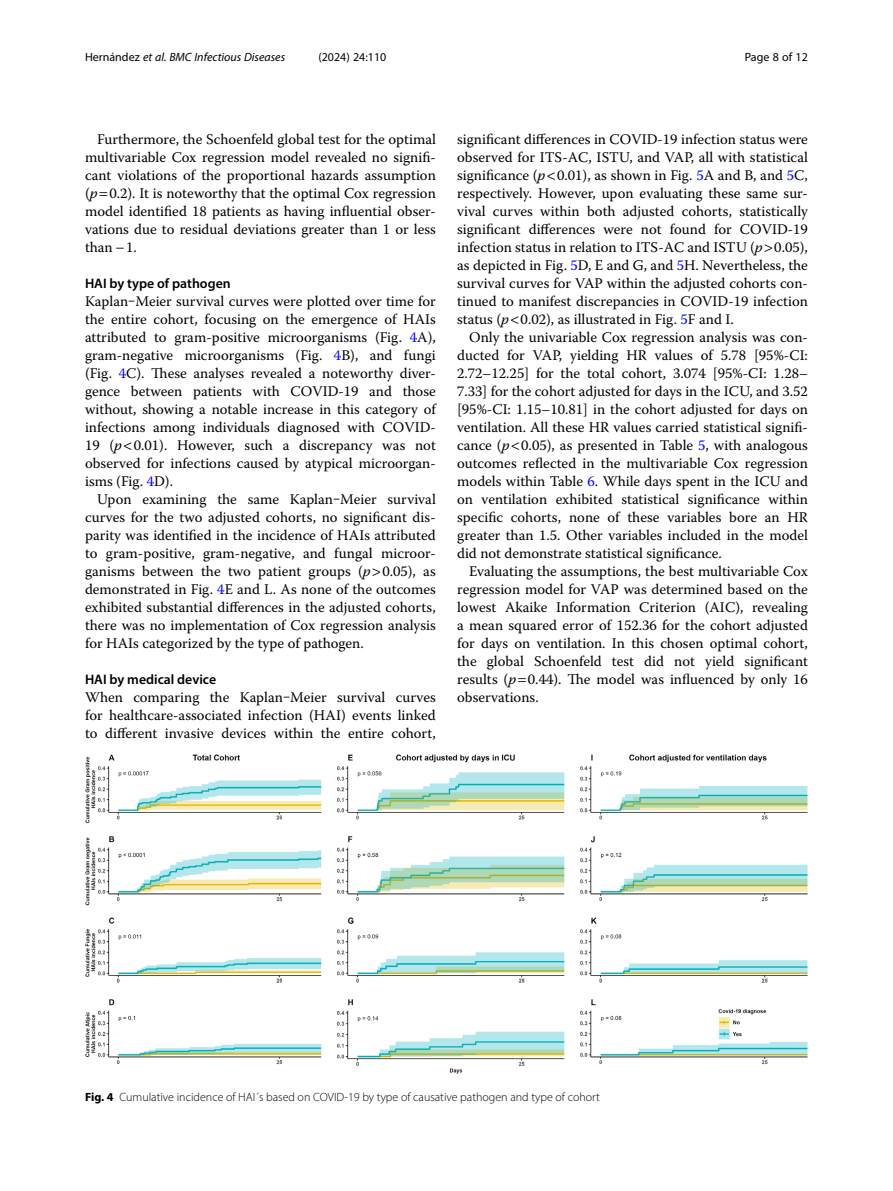
<style>
.page{position:relative;width:893px;height:1191px;background:#fff}
.page>*{position:absolute;margin:0;border:0;box-sizing:border-box;transform-origin:0 0}
.Body_Text_Indent{font:14.7px/18px "Warnock Pro";color:#000;text-align:justify}
.Body_Text{font:14.7px/18px "Warnock Pro";color:#000;text-align:justify}
.Head_2{font:600 13.8px "Myriad Pro";color:#000}
.Figure_Caption{font:300 12px "Myriad Pro";color:#000}
.t1{font:italic 12px "Myriad Pro";color:#000}
.t2{font:12px "Myriad Pro";color:#000}
.s1{font-style:normal}
.s2{font-style:italic}
.s3{color:#00f}
.s4{font-weight:700}
</style>
<div class="page">
<img style="left:85px;top:754px;width:723px;height:320px">
<p class="t1" style="left:85px;top:50px;width:202px"><span class="s1">Hernández</span> et al. BMC Infectious Diseases</p>
<p class="t2" style="left:318px;top:50px;width:70px">(2024) 24:110</p>
<p class="t2" style="left:745px;top:50px;width:65px">Page 8 of 12</p>
<p class="Body_Text_Indent" style="left:85px;top:130px;width:352px;text-indent:12px">Furthermore, the Schoenfeld global test for the optimal multivariable Cox regression model revealed no signifi&shy;cant violations of the proportional hazards assumption (<span class="s2">p</span> 0.2). It is noteworthy that the optimal Cox regression model identified 18 patients as having influential obser&shy;vations due to residual deviations greater than 1 or less than −1.</p>
<p class="Head_2" style="left:85px;top:275px;width:147px">HAI by type of pathogen</p>
<p class="Body_Text" style="left:85px;top:292px;width:352px">Kaplan‒Meier survival curves were plotted over time for the entire cohort, focusing on the emergence of HAIs attributed to gram-positive microorganisms (Fig. <span class="s3">4</span>A), gram-negative microorganisms (Fig. <span class="s3">4</span>B), and fungi (Fig. <span class="s3">4</span>C). These analyses revealed a noteworthy diver&shy;gence between patients with COVID-19 and those without, showing a notable increase in this category of infections among individuals diagnosed with COVID-19 (<span class="s2">p</span> 0.01). However, such a discrepancy was not observed for infections caused by atypical microorgan&shy;isms (Fig. <span class="s3">4</span>D).</p>
<p class="Body_Text_Indent" style="left:85px;top:490px;width:352px;text-indent:12px">Upon examining the same Kaplan‒Meier survival curves for the two adjusted cohorts, no significant dis&shy;parity was identified in the incidence of HAIs attributed to gram-positive, gram-negative, and fungal microor&shy;ganisms between the two patient groups (<span class="s2">p</span> 0.05), as demonstrated in Fig. <span class="s3">4</span>E and L. As none of the outcomes exhibited substantial differences in the adjusted cohorts, there was no implementation of Cox regression analysis for HAIs categorized by the type of pathogen.</p>
<p class="Head_2" style="left:85px;top:671px;width:133px">HAI by medical device</p>
<p class="Body_Text" style="left:85px;top:688px;width:352px">When comparing the Kaplan‒Meier survival curves for healthcare-associated infection (HAI) events linked to different invasive devices within the entire cohort,</p>
<p class="Body_Text" style="left:457px;top:130px;width:352px">significant differences in COVID-19 infection status were observed for ITS-AC, ISTU, and VAP, all with statistical significance (<span class="s2">p</span> 0.01), as shown in Fig. <span class="s3">5</span>A and B, and <span class="s3">5</span>C, respectively. However, upon evaluating these same sur&shy;vival curves within both adjusted cohorts, statistically significant differences were not found for COVID-19 infection status in relation to ITS-AC and ISTU (<span class="s2">p</span> 0.05), as depicted in Fig. <span class="s3">5</span>D, E and G, and <span class="s3">5</span>H. Nevertheless, the survival curves for VAP within the adjusted cohorts con&shy;tinued to manifest discrepancies in COVID-19 infection status (<span class="s2">p</span> 0.02), as illustrated in Fig. <span class="s3">5</span>F and I.</p>
<p class="Body_Text_Indent" style="left:457px;top:328px;width:352px;text-indent:12px">Only the univariable Cox regression analysis was con&shy;ducted for VAP, yielding HR values of 5.78 [95%-CI:<br>2.72–12.25] for the total cohort, 3.074 [95%-CI: 1.28– 7.33] for the cohort adjusted for days in the ICU, and 3.52 [95%-CI: 1.15–10.81] in the cohort adjusted for days on ventilation. All these HR values carried statistical signifi&shy;cance (<span class="s2">p</span> 0.05), as presented in Table <span class="s3">5</span>, with analogous outcomes reflected in the multivariable Cox regression models within Table <span class="s3">6</span>. While days spent in the ICU and on ventilation exhibited statistical significance within specific cohorts, none of these variables bore an HR greater than 1.5. Other variables included in the model did not demonstrate statistical significance.</p>
<p class="Body_Text_Indent" style="left:457px;top:562px;width:352px;text-indent:12px">Evaluating the assumptions, the best multivariable Cox regression model for VAP was determined based on the lowest Akaike Information Criterion (AIC), revealing a mean squared error of 152.36 for the cohort adjusted for days on ventilation. In this chosen optimal cohort, the global Schoenfeld test did not yield significant results (<span class="s2">p</span> 0.44). The model was influenced by only 16 observations.</p>
<p class="Figure_Caption" style="left:85px;top:1089px;width:516px"><span class="s4">Fig. 4</span> Cumulative incidence of HAI´s based on COVID-19 by type of causative pathogen and type of cohort</p>
</div>
